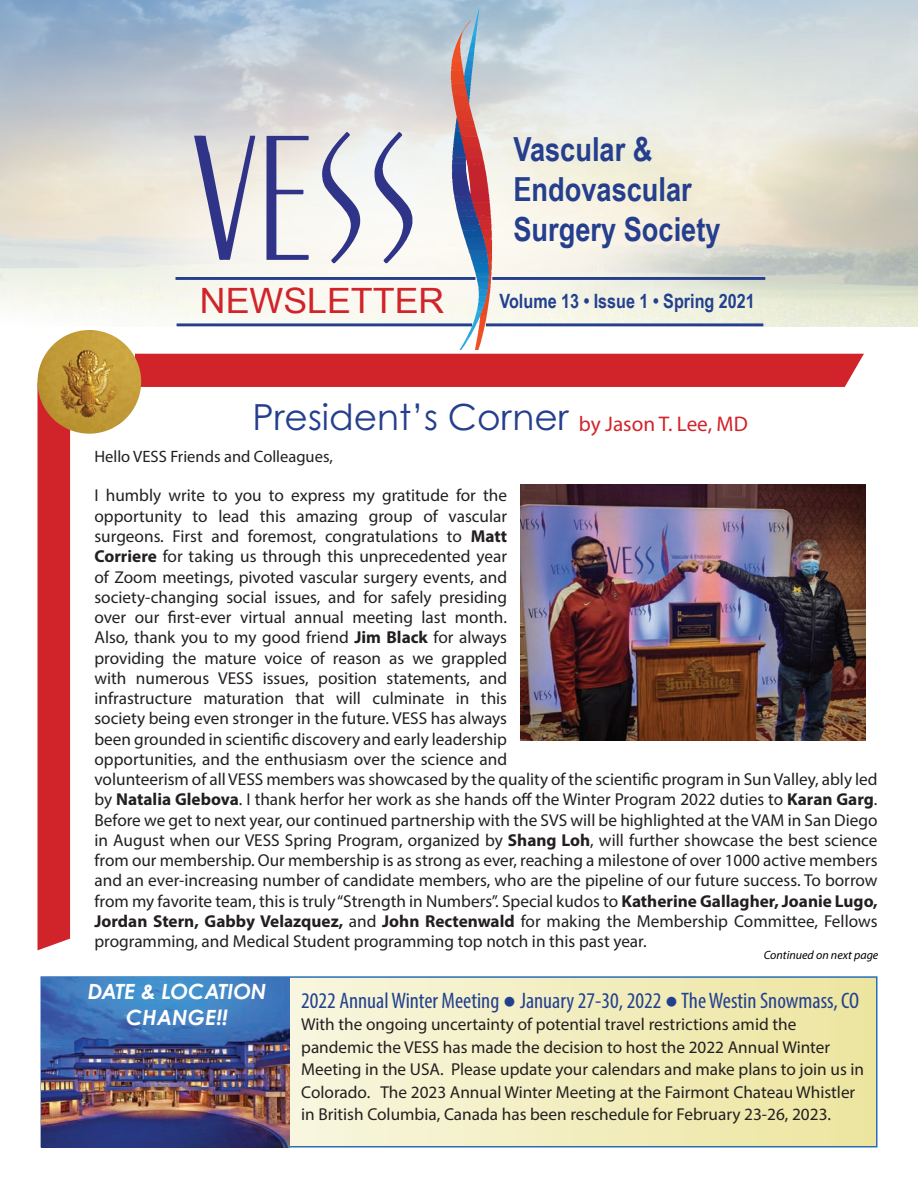
<style>
.page{position:relative;width:918px;height:1188px;background:#fff}
.page>*{position:absolute;margin:0;border:0;box-sizing:border-box;transform-origin:0 0}
.t1{font:36px "Century Gothic Pro";color:#253f8e}
.t2{font:34.95px "Arial Narrow";color:#d1232a;scale:1.25 1}
.t3{font:700 33.15px/39.8px "Arial Narrow";color:#253f8e}
.t4{font:condensed 22.5px "Myriad Pro";color:#23408f}
.t5{font:21.3px "Myriad Pro";color:#d1232a}
.t6{font:italic 700 21px/25.2px "Century Gothic Pro";color:#fff;text-align:center}
.t7{font:700 19.65px "Arial Narrow";color:#23408f}
.t8{font:17.25px/20.2px "Myriad Pro";color:#231f20}
.t9{font:16.5px "Myriad Pro";color:#231f20}
.t10{font:italic 12px "Myriad Pro";color:#000}
.s1{font-weight:700}
.s2{font-family:"Helvetica";font-stretch:normal}
</style>
<div class="page">
<svg style="left:0;top:0;width:918px;height:310px;background:#cad0d0"></svg>
<svg style="left:135px;top:5px;width:729px;height:382px"></svg>
<div style="left:38px;top:390px;width:32px;height:560px;background:#d1232a"></div>
<img style="left:38px;top:330px;width:103px;height:104px;border-radius:52px">
<img style="left:521px;top:485px;width:344px;height:256px">
<svg style="left:290px;top:979px;width:585px;height:166px;background:#f2edbf"></svg>
<div style="left:40px;top:976px;width:838px;height:172px;border:2px solid #286db6"></div>
<img style="left:42px;top:977px;width:248px;height:171px">
<h3 class="t3" style="left:513px;top:128px;width:209px">Vascular &amp;<br>Endovascular<br>Surgery Society</h3>
<h2 class="t2" style="left:200px;top:275px;width:197px">NEWSLETTER</h2>
<p class="t7" style="left:500px;top:286px;width:257px">Volume 13 • Issue 1 • Spring 2021</p>
<h1 class="t1" style="left:253px;top:395px;width:318px">President’s Corner</h1>
<p class="t5" style="left:579px;top:410px;width:171px">by Jason T. Lee, MD</p>
<p class="t9" style="left:94px;top:447px;width:240px">Hello VESS Friends and Colleagues,</p>
<p class="t8" style="left:94px;top:485px;width:785px">I humbly write to you to express my gratitude for the<br>opportunity to lead this amazing group of vascular<br>surgeons. First and foremost, congratulations to <span class="s1">Matt<br>Corriere</span> for taking us through this unprecedented year<br>of Zoom meetings, pivoted vascular surgery events, and<br>society-changing social issues, and for safely presiding<br>over our first-ever virtual annual meeting last month.<br>Also, thank you to my good friend <span class="s1">Jim Black</span> for always<br>providing the mature voice of reason as we grappled<br>with numerous VESS issues, position statements, and<br>infrastructure maturation that will culminate in this<br>society being even stronger in the future. VESS has always<br>been grounded in scientific discovery and early leadership<br>opportunities, and the enthusiasm over the science and<br>volunteerism of all VESS members was showcased by the quality of the scientific program in Sun Valley, ably led by <span class="s1">Natalia Glebova</span>. I thank herfor her work as she hands off the Winter Program 2022 duties to <span class="s1">Karan Garg</span>.<br>Before we get to next year, our continued partnership with the SVS will be highlighted at the VAM in San Diego in August when our VESS Spring Program, organized by <span class="s1">Shang Loh</span>, will further showcase the best science from our membership. Our membership is as strong as ever, reaching a milestone of over 1000 active members and an ever-increasing number of candidate members, who are the pipeline of our future success. To borrow from my favorite team, this is truly “Strength in Numbers”. Special kudos to <span class="s1">Katherine Gallagher, Joanie Lugo, Jordan Stern, Gabby Velazquez,</span> and <span class="s1">John Rectenwald</span> for making the Membership Committee, Fellows programming, and Medical Student programming top notch in this past year.</p>
<p class="t10" style="left:764px;top:948px;width:116px">Continued on next page</p>
<p class="t6" style="left:88px;top:979px;width:180px">DATE &amp; LOCATION<br>CHANGE!!</p>
<h3 class="t4" style="left:301px;top:987px;width:560px">2022 Annual Winter Meeting <span class="s2">●</span> January 27-30, 2022 <span class="s2">●</span> The Westin Snowmass, CO</h3>
<p class="t8" style="left:301px;top:1013px;width:564px;line-height:22.5px">With the ongoing uncertainty of potential travel restrictions amid the pandemic the VESS has made the decision to host the 2022 Annual Winter Meeting in the USA. Please update your calendars and make plans to join us in Colorado. The 2023 Annual Winter Meeting at the Fairmont Chateau Whistler in British Columbia, Canada has been reschedule for February 23-26, 2023.</p>
</div>
